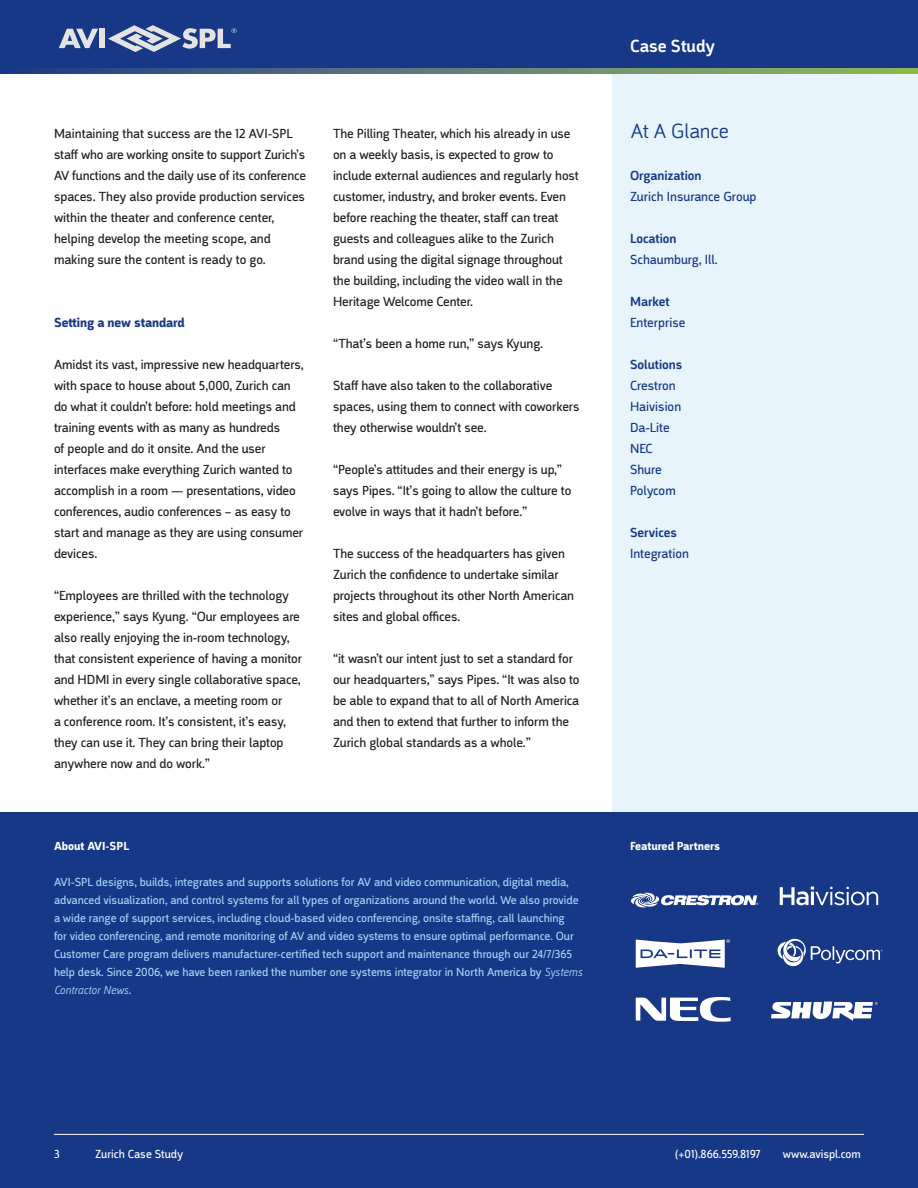
<style>
.page{position:relative;width:918px;height:1188px;background:#fff}
.page>*{position:absolute;margin:0;border:0;box-sizing:border-box;transform-origin:0 0}
.t1{font:300 21px "Argumentum";color:#173887}
.t2{font:500 18px "Argumentum";color:#fff}
.t3{font:13.5px/21px "Argumentum";letter-spacing:-.005em;color:#221f1f}
.t4{font:13.5px/21px "Argumentum";color:#173887}
.t5{font:500 13.5px "Argumentum";color:#173887}
.t6{font:700 13.5px "Argumentum";letter-spacing:-.005em;color:#173887}
.t7{font:12px/18px "Argumentum";color:#a2d6f3}
.t8{font:12px "Argumentum";color:#fff}
.t9{font:700 12px "Argumentum";color:#fff}
.s1{font-weight:300;font-style:italic}
</style>
<div class="page">
<div style="left:612px;top:68px;width:306px;height:1120px;background:#e7f4fc"></div>
<div style="left:0;top:812px;width:918px;height:376px;background:#173887"></div>
<div style="left:0;top:0;width:918px;height:69px;background:#173887"></div>
<svg style="left:0;top:68px;width:918px;height:5px;background:#5c7c75"></svg>
<svg style="left:59px;top:29px;width:39px;height:19px"></svg>
<div style="left:100px;top:29px;width:5px;height:19px;background:#e3e3e3"></div>
<svg style="left:108px;top:25px;width:129px;height:27px"></svg>
<hr style="left:54px;top:1134px;width:810px;height:1px;background:#fff">
<svg style="left:631px;top:893px;width:127px;height:14px"></svg>
<svg style="left:780px;top:887px;width:98px;height:18px"></svg>
<svg style="left:636px;top:940px;width:94px;height:28px"></svg>
<svg style="left:777px;top:939px;width:105px;height:28px"></svg>
<svg style="left:636px;top:997px;width:95px;height:25px"></svg>
<svg style="left:771px;top:1002px;width:107px;height:19px"></svg>
<p class="t3" style="left:54px;top:124px;width:253px">Maintaining that success are the 12 AVI-SPL staff who are working onsite to support Zurich’s AV functions and the daily use of its conference spaces. They also provide production services within the theater and conference center, helping develop the meeting scope, and making sure the content is ready to go.</p>
<p class="t6" style="left:54px;top:317px;width:132px">Setting a new standard</p>
<p class="t3" style="left:54px;top:355px;width:251px">Amidst its vast, impressive new headquarters, with space to house about 5,000, Zurich can do what it couldn’t before: hold meetings and training events with as many as hundreds<br>of people and do it onsite. And the user interfaces make everything Zurich wanted to accomplish in a room — presentations, video conferences, audio conferences – as easy to start and manage as they are using consumer devices.</p>
<p class="t3" style="left:54px;top:586px;width:250px">“Employees are thrilled with the technology experience,” says Kyung. “Our employees are also really enjoying the in-room technology, that consistent experience of having a monitor and HDMI in every single collaborative space, whether it’s an enclave, a meeting room or<br>a conference room. It’s consistent, it’s easy, they can use it. They can bring their laptop anywhere now and do work.”</p>
<p class="t3" style="left:333px;top:124px;width:247px">The Pilling Theater, which his already in use on a weekly basis, is expected to grow to include external audiences and regularly host customer, industry, and broker events. Even before reaching the theater, staff can treat guests and colleagues alike to the Zurich brand using the digital signage throughout the building, including the video wall in the Heritage Welcome Center.</p>
<p class="t3" style="left:333px;top:334px;width:212px">“That’s been a home run,” says Kyung.</p>
<p class="t3" style="left:333px;top:376px;width:248px">Staff have also taken to the collaborative spaces, using them to connect with coworkers they otherwise wouldn’t see.</p>
<p class="t3" style="left:333px;top:460px;width:240px">“People’s attitudes and their energy is up,” says Pipes. “It’s going to allow the culture to evolve in ways that it hadn’t before.”</p>
<p class="t3" style="left:333px;top:544px;width:243px">The success of the headquarters has given Zurich the confidence to undertake similar projects throughout its other North American sites and global offices.</p>
<p class="t3" style="left:333px;top:649px;width:248px">“it wasn’t our intent just to set a standard for our headquarters,” says Pipes. “It was also to be able to expand that to all of North America and then to extend that further to inform the Zurich global standards as a whole.”</p>
<p class="t9" style="left:54px;top:841px;width:77px">About AVI-SPL</p>
<p class="t7" style="left:54px;top:874px;width:530px">AVI-SPL designs, builds, integrates and supports solutions for AV and video communication, digital media, advanced visualization, and control systems for all types of organizations around the world. We also provide a wide range of support services, including cloud-based video conferencing, onsite staffing, call launching<br>for video conferencing, and remote monitoring of AV and video systems to ensure optimal performance. Our Customer Care program delivers manufacturer-certified tech support and maintenance through our 24/7/365 help desk. Since 2006, we have been ranked the number one systems integrator in North America by <span class="s1">Systems Contractor News</span>.</p>
<h2 class="t2" style="left:630px;top:39px;width:86px">Case Study</h2>
<h1 class="t1" style="left:631px;top:123px;width:100px">At A Glance</h1>
<p class="t5" style="left:630px;top:170px;width:73px">Organization</p>
<p class="t4" style="left:630px;top:187px;width:128px">Zurich Insurance Group</p>
<p class="t5" style="left:630px;top:233px;width:48px">Location</p>
<p class="t4" style="left:630px;top:250px;width:89px">Schaumburg, Ill.</p>
<p class="t5" style="left:630px;top:296px;width:41px">Market</p>
<p class="t4" style="left:630px;top:313px;width:57px">Enterprise</p>
<p class="t5" style="left:630px;top:359px;width:54px">Solutions</p>
<p class="t4" style="left:630px;top:376px;width:53px">Crestron<br>Haivision<br>Da-Lite<br>NEC<br>Shure<br>Polycom</p>
<p class="t5" style="left:630px;top:527px;width:48px">Services</p>
<p class="t4" style="left:630px;top:544px;width:61px">Integration</p>
<p class="t9" style="left:630px;top:841px;width:92px">Featured Partners</p>
<p class="t8" style="left:54px;top:1149px;width:7px">3</p>
<p class="t8" style="left:95px;top:1149px;width:90px">Zurich Case Study</p>
<p class="t8" style="left:675px;top:1149px;width:87px">(+01).866.559.8197</p>
<p class="t8" style="left:783px;top:1149px;width:80px">www.avispl.com</p>
</div>
